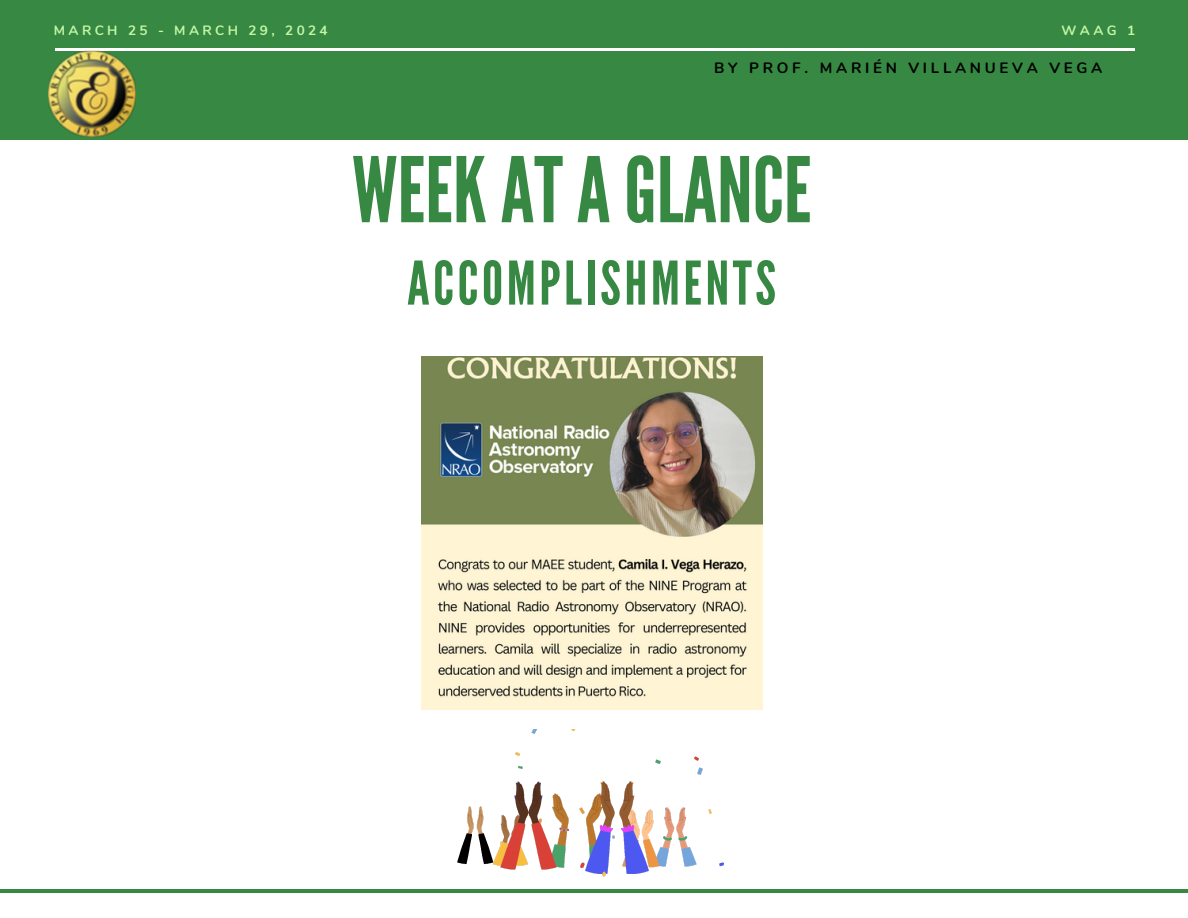
<style>
.page{position:relative;width:1188px;height:918px;background:#fff}
.page>*{position:absolute;margin:0;border:0;box-sizing:border-box;transform-origin:0 0}
.t1{font:90.15px "League Gothic";color:#368843}
.t2{font:60px "League Gothic";letter-spacing:.06em;color:#368843}
.t3{font:700 15px "Nunito";letter-spacing:.25em;color:#000}
.t4{font:700 13.5px "Nunito";letter-spacing:.25em;color:#c2f6a5}
</style>
<div class="page">
<div style="left:0;top:0;width:1188px;height:140px;background:#368843"></div>
<hr style="left:55px;top:49px;width:1080px;height:2px;background:#fff">
<hr style="left:0;top:889px;width:1188px;height:3px;background:#368843">
<img style="left:48px;top:50px;width:87px;height:87px">
<img style="left:421px;top:356px;width:341px;height:354px">
<img style="left:457px;top:730px;width:267px;height:147px">
<h3 class="t4" style="left:54px;top:21px;width:275px">MARCH 25 - MARCH 29, 2024</h3>
<h1 class="t4" style="left:1062px;top:21px;width:75px">WAAG 1</h1>
<p class="t3" style="left:714px;top:58px;width:390px">BY PROF. MARIÉN VILLANUEVA VEGA</p>
<p class="t1" style="left:352px;top:138px;width:461px">WEEKATAGLANCE</p>
<h2 class="t2" style="left:407px;top:249px;width:370px">ACCOMPLISHMENTS</h2>
</div>
